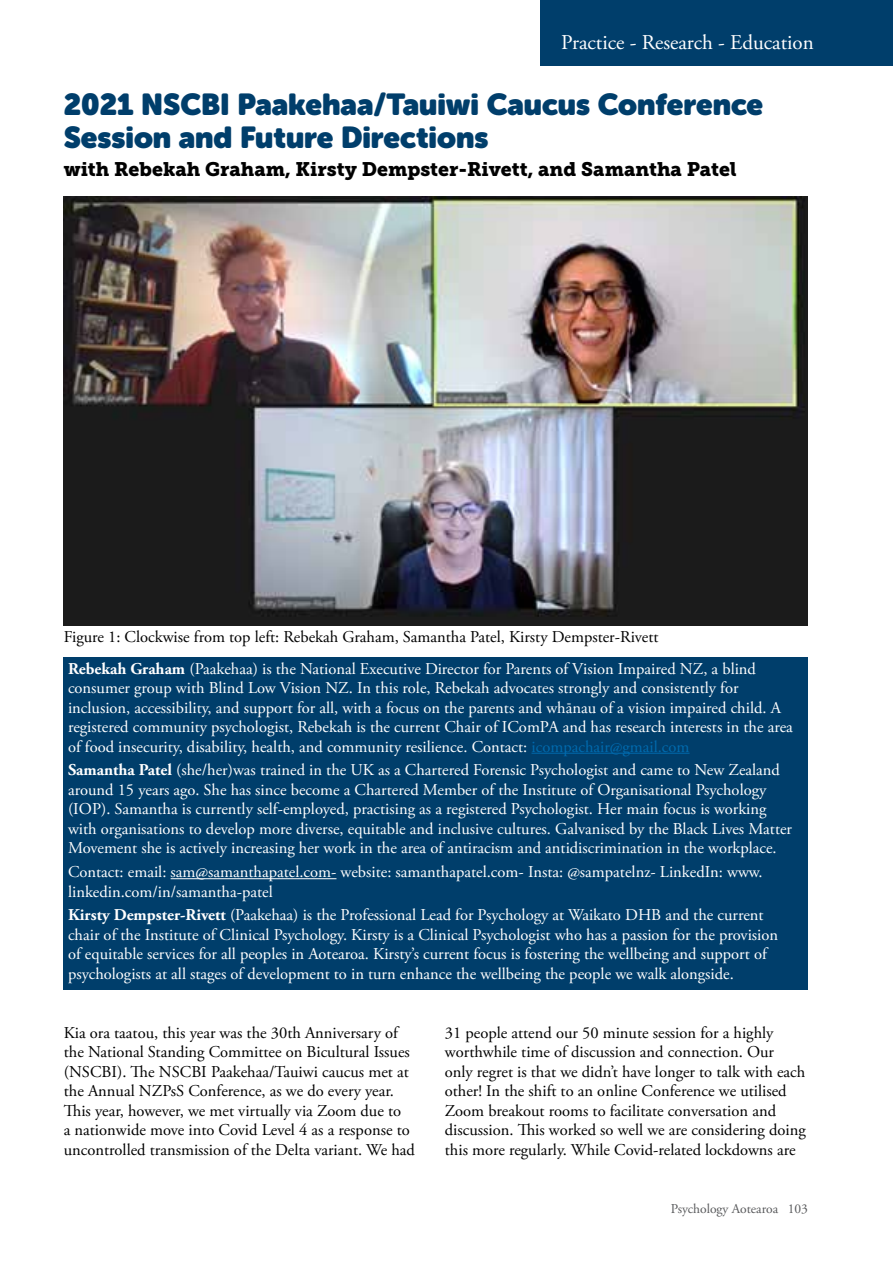
<style>
.page{position:relative;width:893px;height:1263px;background:#fff}
.page>*{position:absolute;margin:0;border:0;box-sizing:border-box;transform-origin:0 0}
.t1{font:30px/33px "Museo Sans Rounded";color:#003e6b}
.t2{font:21px "Adobe Garamond Pro";color:#fff}
.t3{font:19.5px "Museo Slab 900";color:#000}
.t4{font:16.5px/19.5px "Adobe Garamond Pro";color:#fff}
.t5{font:16.5px/19.5px "Adobe Garamond Pro";color:#000}
.t6{font:13.5px "Adobe Garamond Pro";color:#58595b}
.s1{font-weight:700;color:#fff}
.s2{color:#fff}
.s3{color:#006aae}
.s4{font-weight:700}
</style>
<div class="page">
<div style="left:540px;top:0;width:353px;height:65px;background:#003e6b"></div>
<img style="left:64px;top:196px;width:744px;height:429px">
<div style="left:64px;top:657px;width:744px;height:332px;background:#003e6b"></div>
<hr style="left:531px;top:753px;width:159px;height:1px;background:#006aae">
<hr style="left:171px;top:878px;width:165px;height:1px;background:#fff">
<p class="t2" style="left:561px;top:30px;width:254px">Practice - Research - Education</p>
<h1 class="t1" style="left:64px;top:88px;width:701px">2021 NSCBI Paakehaa/Tauiwi Caucus Conference<br>Session and Future Directions</h1>
<p class="t3" style="left:64px;top:158px;width:674px">with Rebekah Graham, Kirsty Dempster-Rivett, and Samantha Patel</p>
<p class="t5" style="left:64px;top:622px;width:694px;line-height:31.3px">Figure 1: Clockwise from top left: Rebekah Graham, Samantha Patel, Kirsty Dempster-Rivett<br><span class="s1">Rebekah Graham</span> <span class="s2">(Paakehaa) is the National Executive Director for Parents of Vision Impaired NZ, a blind</span></p>
<p class="t4" style="left:68px;top:679px;width:726px">consumer group with Blind Low Vision NZ. In this role, Rebekah advocates strongly and consistently for inclusion, accessibility, and support for all, with a focus on the parents and whānau of a vision impaired child. A registered community psychologist, Rebekah is the current Chair of IComPA and has research interests in the area of food insecurity, disability, health, and community resilience. Contact: <span class="s3">icompachair@gmail.com</span></p>
<p class="t4" style="left:68px;top:761px;width:725px"><span class="s4">Samantha Patel</span> (she/her)was trained in the UK as a Chartered Forensic Psychologist and came to New Zealand around 15 years ago. She has since become a Chartered Member of the Institute of Organisational Psychology (IOP). Samantha is currently self-employed, practising as a registered Psychologist. Her main focus is working with organisations to develop more diverse, equitable and inclusive cultures. Galvanised by the Black Lives Matter Movement she is actively increasing her work in the area of antiracism and antidiscrimination in the workplace.</p>
<p class="t4" style="left:68px;top:863px;width:696px">Contact: email: sam@samanthapatel.com- website: samanthapatel.com- Insta: @sampatelnz- LinkedIn: www. linkedin.com/in/samantha-patel</p>
<p class="t4" style="left:68px;top:906px;width:712px"><span class="s4">Kirsty Dempster-Rivett</span> (Paakehaa) is the Professional Lead for Psychology at Waikato DHB and the current chair of the Institute of Clinical Psychology. Kirsty is a Clinical Psychologist who has a passion for the provision of equitable services for all peoples in Aotearoa. Kirsty’s current focus is fostering the wellbeing and support of psychologists at all stages of development to in turn enhance the wellbeing the people we walk alongside.</p>
<p class="t5" style="left:64px;top:1023px;width:353px">Kia ora taatou, this year was the 30th Anniversary of the National Standing Committee on Bicultural Issues (NSCBI). The NSCBI Paakehaa/Tauiwi caucus met at the Annual NZPsS Conference, as we do every year.<br>This year, however, we met virtually via Zoom due to<br>a nationwide move into Covid Level 4 as a response to uncontrolled transmission of the Delta variant. We had</p>
<p class="t5" style="left:445px;top:1023px;width:362px">31 people attend our 50 minute session for a highly worthwhile time of discussion and connection. Our only regret is that we didn’t have longer to talk with each other! In the shift to an online Conference we utilised Zoom breakout rooms to facilitate conversation and discussion. This worked so well we are considering doing this more regularly. While Covid-related lockdowns are</p>
<p class="t6" style="left:671px;top:1200px;width:139px">Psychology Aotearoa 103</p>
</div>
